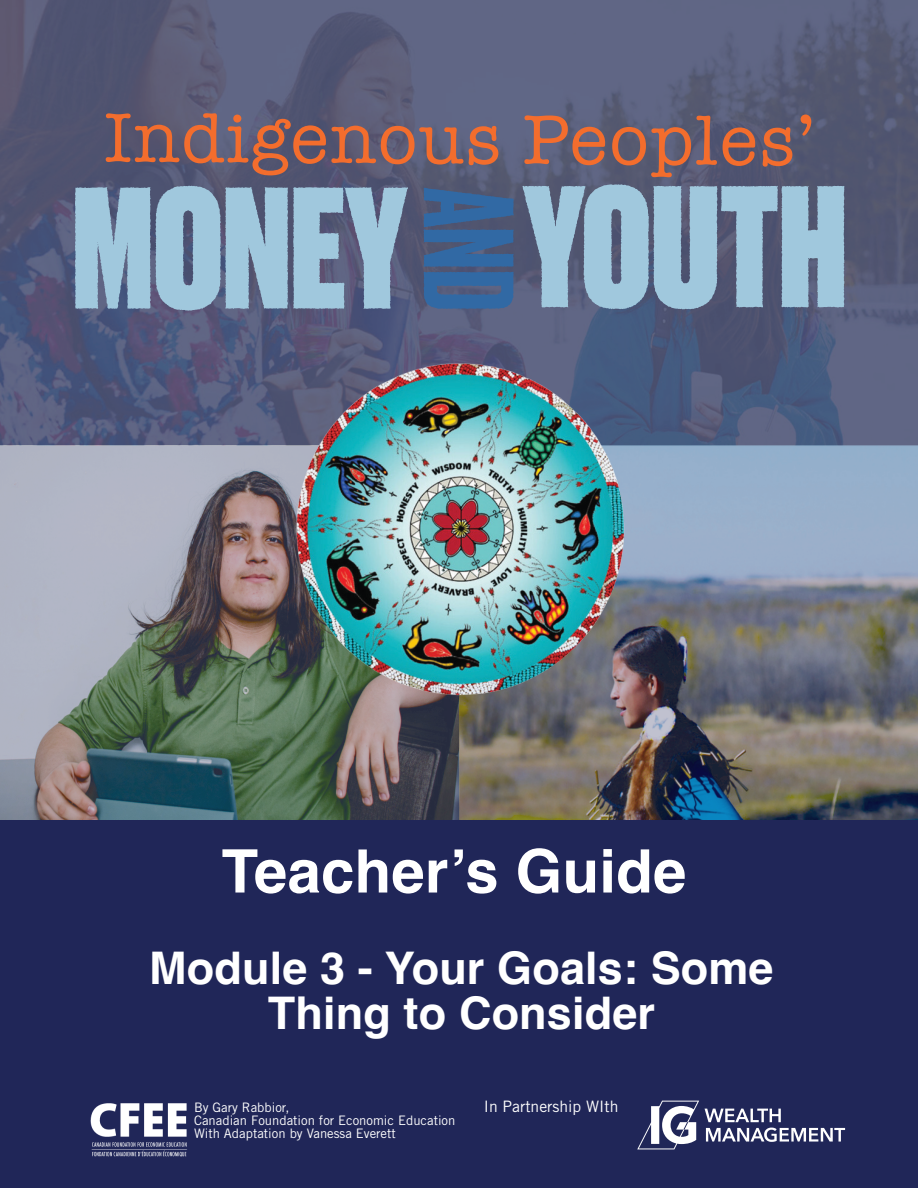
<style>
.page{position:relative;width:918px;height:1188px;background:#fff}
.page>*{position:absolute;margin:0;border:0;box-sizing:border-box;transform-origin:0 0}
.t1{font:72px "American Typewriter";letter-spacing:.02em;color:#f36d2d}
.t2{font:700 60px "Helvetica";letter-spacing:.005em;color:#fff}
.t3{font:700 45px/45px "Helvetica";letter-spacing:.005em;color:#fff;text-align:center}
.t4{font:15.75px "Trade Gothic LT Std";color:#fff}
.t5{font:13.05px/13px "Trade Gothic LT Std";color:#fff}
</style>
<div class="page">
<img style="left:0;top:0;width:918px;height:821px">
<svg style="left:75px;top:186px;width:333px;height:125px;background:#8ba9c1"></svg>
<svg style="left:522px;top:184px;width:323px;height:125px;background:#88a5bc"></svg>
<svg style="left:423px;top:188px;width:91px;height:121px;background:#3b6394"></svg>
<div style="left:0;top:821px;width:918px;height:367px;background:#202658"></div>
<img style="left:90px;top:1103px;width:97px;height:54px">
<img style="left:291px;top:358px;width:338px;height:342px">
<svg style="left:637px;top:1101px;width:62px;height:48px"></svg>
<svg style="left:705px;top:1109px;width:76px;height:13px"></svg>
<svg style="left:706px;top:1128px;width:139px;height:14px"></svg>
<h1 class="t1" style="left:104px;top:114px;width:713px">Indigenous Peoples’</h1>
<h2 class="t2" style="left:221px;top:848px;width:466px">Teacher’s Guide</h2>
<h3 class="t3" style="left:149px;top:948px;width:626px">Module 3 - Your Goals: Some<br>Thing to Consider</h3>
<p class="t5" style="left:194px;top:1103px;width:263px">By Gary Rabbior,<br>Canadian Foundation for Economic Education<br>With Adaptation by Vanessa Everett</p>
<p class="t4" style="left:484px;top:1101px;width:136px">In Partnership WIth</p>
</div>
